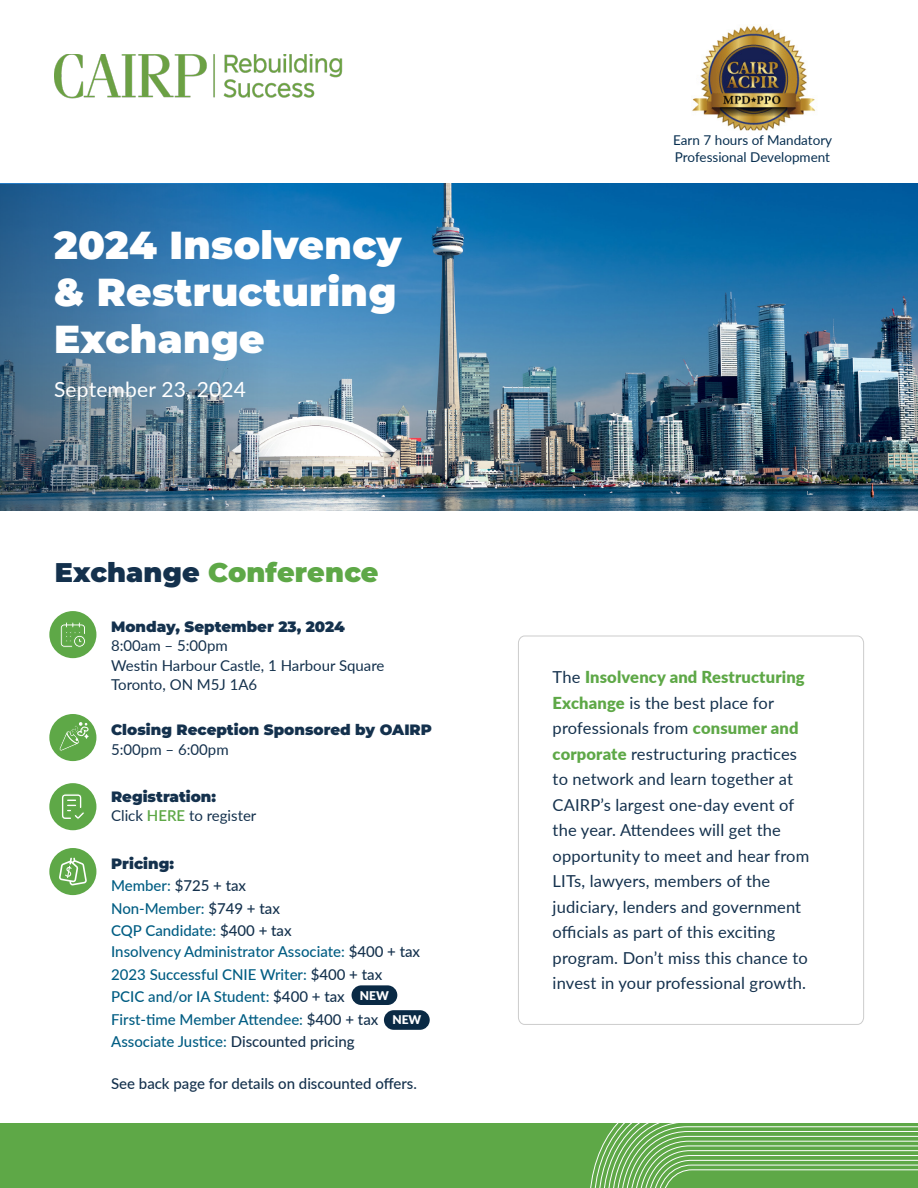
<style>
.page{position:relative;width:918px;height:1188px;background:#fff}
.page>*{position:absolute;margin:0;border:0;box-sizing:border-box;transform-origin:0 0}
.t1{font:900 39px/46.8px "Montserrat";letter-spacing:.01em;color:#fff}
.t2{font:900 27px "Montserrat";letter-spacing:.005em;color:#5ea847}
.t3{font:21px "Lato";letter-spacing:.01em;color:#fff}
.t4{font:16.5px/25.5px "Lato";letter-spacing:.01em;color:#14314d}
.t5{font:500 15px "Lato";color:#005d83}
.t6{font:15px/19.5px "Lato";color:#14314d}
.t7{font:900 15px "Montserrat";color:#14314d}
.t8{font:500 15px "Lato";color:#14314d}
.t9{font:13.5px/16.2px "Lato";color:#082f50}
.t10{font:900 12px "Lato";color:#fff}
.s1{color:#14314d}
.s2{font-weight:600;color:#5ea847}
.s3{color:#005d83}
.s4{font-weight:900;color:#5ea847}
</style>
<div class="page">
<div style="left:49px;top:611px;width:47px;height:47px;background:#5ea847;border-radius:50%"></div>
<div style="left:49px;top:714px;width:47px;height:47px;background:#5ea847;border-radius:50%"></div>
<div style="left:49px;top:783px;width:47px;height:47px;background:#5ea847;border-radius:50%"></div>
<div style="left:49px;top:848px;width:47px;height:47px;background:#5ea847;border-radius:50%"></div>
<img style="left:0;top:183px;width:918px;height:328px">
<img style="left:0;top:184px;width:578px;height:327px">
<img style="left:692px;top:26px;width:124px;height:105px">
<img style="left:54px;top:54px;width:289px;height:45px">
<div style="left:0;top:1124px;width:918px;height:64px;background:#5ea847"></div>
<svg style="left:589px;top:1123px;width:329px;height:65px"></svg>
<svg style="left:62px;top:794px;width:22px;height:25px"></svg>
<svg style="left:60px;top:622px;width:25px;height:26px"></svg>
<svg style="left:59px;top:858px;width:28px;height:27px"></svg>
<svg style="left:59px;top:722px;width:29px;height:29px"></svg>
<svg style="left:518px;top:635px;width:346px;height:390px"></svg>
<div style="left:352px;top:985px;width:45px;height:20px;background:#0a2a45;border-radius:10px"></div>
<div style="left:384px;top:1010px;width:46px;height:20px;background:#0a2a45;border-radius:10px"></div>
<p class="t1" style="left:54px;top:219px;width:349px">2024 Insolvency &amp; Restructuring<br>Exchange</p>
<p class="t3" style="left:54px;top:375px;width:194px">September 23, 2024</p>
<p class="t2" style="left:55px;top:552px;width:325px"><span class="s1">Exchange</span> Conference</p>
<p class="t7" style="left:111px;top:615px;width:235px">Monday, September 23, 2024</p>
<p class="t6" style="left:111px;top:635px;width:275px">8:00am – 5:00pm<br>Westin Harbour Castle, 1 Harbour Square<br>Toronto, ON M5J 1A6</p>
<p class="t7" style="left:111px;top:718px;width:322px">Closing Reception Sponsored by OAIRP</p>
<p class="t6" style="left:111px;top:739px;width:119px">5:00pm – 6:00pm</p>
<p class="t7" style="left:111px;top:785px;width:106px">Registration:</p>
<p class="t6" style="left:111px;top:806px;width:147px">Click <span class="s2">HERE</span> to register</p>
<p class="t7" style="left:111px;top:852px;width:64px">Pricing:</p>
<p class="t8" style="left:111px;top:875px;width:137px"><span class="s3">Member:</span> $725 + tax</p>
<p class="t5" style="left:111px;top:897px;width:170px">Non-Member: <span class="s1">$749 + tax</span></p>
<p class="t5" style="left:111px;top:920px;width:182px">CQP Candidate: <span class="s1">$400 + tax</span></p>
<p class="t5" style="left:111px;top:941px;width:311px">Insolvency Administrator Associate: <span class="s1">$400 + tax</span></p>
<p class="t5" style="left:111px;top:963px;width:273px">2023 Successful CNIE Writer: <span class="s1">$400 + tax</span></p>
<p class="t5" style="left:111px;top:986px;width:235px">PCIC and/or IA Student: <span class="s1">$400 + tax</span></p>
<p class="t5" style="left:111px;top:1008px;width:269px">First-time Member Attendee: <span class="s1">$400 + tax</span></p>
<p class="t5" style="left:111px;top:1031px;width:245px">Associate Justice: <span class="s1">Discounted pricing</span></p>
<p class="t8" style="left:111px;top:1073px;width:307px">See back page for details on discounted offers.</p>
<p class="t10" style="left:360px;top:986px;width:30px">NEW</p>
<p class="t10" style="left:392px;top:1011px;width:30px">NEW</p>
<p class="t9" style="left:673px;top:132px;width:161px">Earn 7 hours of Mandatory<br>Professional Development</p>
<p class="t4" style="left:553px;top:664px;width:258px">The <span class="s4">Insolvency and Restructuring Exchange</span> is the best place for professionals from <span class="s4">consumer and corporate</span> restructuring practices to network and learn together at CAIRP’s largest one-day event of the year. Attendees will get the opportunity to meet and hear from LITs, lawyers, members of the judiciary, lenders and government officials as part of this exciting program. Don’t miss this chance to invest in your professional growth.</p>
</div>
